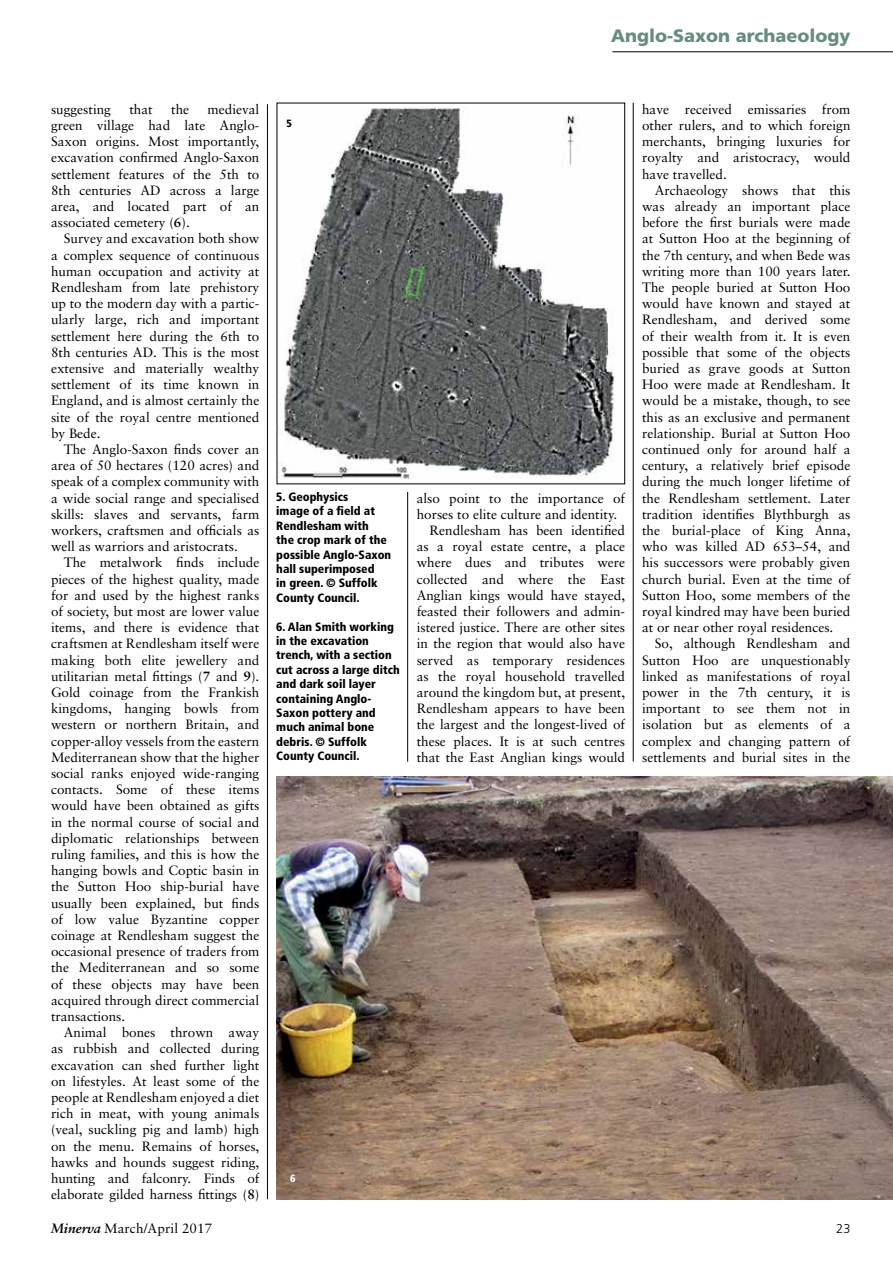
<style>
.page{position:relative;width:893px;height:1263px;background:#fff}
.page>*{position:absolute;margin:0;border:0;box-sizing:border-box;transform-origin:0 0}
.t1{font:900 18px "Frutiger LT Std";color:#678d81}
.t2{font:13.5px/16.2px "Sabon LT";color:#000;text-align:justify}
.t3{font:300 12.75px "Frutiger LT Std";color:#000}
.t4{font:900 condensed 12px/14.4px "Frutiger LT Std";color:#000}
.t5{font:900 condensed 10.5px "Frutiger LT Std";color:#fff}
.t6{font:900 condensed 10.5px "Frutiger LT Std";color:#000}
.s1{font-weight:700}
.s2{font-weight:700;font-style:italic}
</style>
<div class="page">
<hr style="left:267px;top:104px;width:1px;height:1095px;background:#000">
<hr style="left:407px;top:492px;width:1px;height:270px;background:#000">
<hr style="left:633px;top:103px;width:1px;height:659px;background:#000">
<hr style="left:612px;top:51px;width:281px;height:1px;background:#000">
<img style="left:279px;top:108px;width:336px;height:370px">
<img style="left:277px;top:776px;width:616px;height:423px">
<h1 class="t1" style="left:611px;top:24px;width:241px">Anglo-Saxon archaeology</h1>
<p class="t2" style="left:51px;top:101px;width:210px;text-indent:157px">medieval green village had late Anglo-Saxon origins. Most importantly, excavation confirmed Anglo-Saxon settlement features of the 5th to 8th centuries AD across a large area, and located part of an associated cemetery (<span class="s1">6</span>).</p>
<p class="t2" style="left:51px;top:230px;width:210px;text-indent:13px">Survey and excavation both show a complex sequence of continuous human occupation and activity at Rendlesham from late prehistory up to the modern day with a partic&shy;ularly large, rich and important settlement here during the 6th to 8th centuries AD. This is the most extensive and materially wealthy settlement of its time known in England, and is almost certainly the site of the royal centre mentioned by Bede.</p>
<p class="t2" style="left:51px;top:441px;width:210px;text-indent:13px">The Anglo-Saxon finds cover an area of 50 hectares (120 acres) and speak of a complex community with a wide social range and specialised skills: slaves and servants, farm workers, craftsmen and officials as well as warriors and aristocrats.</p>
<p class="t2" style="left:51px;top:554px;width:210px;text-indent:13px">The metalwork finds include pieces of the highest quality, made for and used by the highest ranks of society, but most are lower value items, and there is evidence that craftsmen at Rendlesham itself were making both elite jewellery and utilitarian metal fittings (<span class="s1">7</span> and <span class="s1">9</span>).<br>Gold coinage from the Frankish kingdoms, hanging bowls from western or northern Britain, and copper-alloy vessels from the eastern Mediterranean show that the higher social ranks enjoyed wide-ranging contacts. Some of these items would have been obtained as gifts in the normal course of social and diplomatic relationships between ruling families, and this is how the hanging bowls and Coptic basin in the Sutton Hoo ship-burial have usually been explained, but finds of low value Byzantine copper coinage at Rendlesham suggest the occasional presence of traders from the Mediterranean and so some of these objects may have been acquired through direct commercial transactions.</p>
<p class="t2" style="left:51px;top:1024px;width:210px;text-indent:13px">Animal bones thrown away as rubbish and collected during excavation can shed further light on lifestyles. At least some of the people at Rendlesham enjoyed a diet rich in meat, with young animals (veal, suckling pig and lamb) high on the menu. Remains of horses, hawks and hounds suggest riding, hunting and falconry. Finds of elaborate gilded harness fittings (<span class="s1">8</span>)</p>
<p class="t2" style="left:51px;top:101px;width:62px">suggesting</p>
<p class="t2" style="left:129px;top:101px;width:25px">that</p>
<p class="t2" style="left:171px;top:101px;width:19px">the</p>
<p class="t6" style="left:286px;top:117px;width:7px">5</p>
<p class="t4" style="left:276px;top:490px;width:116px">5. Geophysics<br>image of a field at<br>Rendlesham with<br>the crop mark of the possible Anglo-Saxon hall superimposed<br>in green. © Suffolk<br>County Council.</p>
<p class="t4" style="left:276px;top:619px;width:125px">6. Alan Smith working in the excavation trench, with a section cut across a large ditch and dark soil layer containing Anglo-<br>Saxon pottery and much animal bone debris. © Suffolk<br>County Council.</p>
<p class="t5" style="left:290px;top:1171px;width:7px">6</p>
<p class="t2" style="left:417px;top:490px;width:210px">also point to the importance of</p>
<p class="t2" style="left:417px;top:506px;width:202px">horses to elite culture and identity.</p>
<p class="t2" style="left:429px;top:522px;width:197px">Rendlesham has been identified</p>
<p class="t2" style="left:417px;top:538px;width:210px">as a royal estate centre, a place</p>
<p class="t2" style="left:417px;top:554px;width:210px">where dues and tributes were</p>
<p class="t2" style="left:417px;top:571px;width:210px">collected and where the East</p>
<p class="t2" style="left:417px;top:587px;width:210px">Anglian kings would have stayed,</p>
<p class="t2" style="left:417px;top:603px;width:210px">feasted their followers and admin-</p>
<p class="t2" style="left:417px;top:619px;width:210px">istered justice. There are other sites</p>
<p class="t2" style="left:417px;top:635px;width:210px">in the region that would also have</p>
<p class="t2" style="left:417px;top:652px;width:210px">served as temporary residences</p>
<p class="t2" style="left:417px;top:668px;width:210px">as the royal household travelled</p>
<p class="t2" style="left:417px;top:684px;width:210px">around the kingdom but, at present,</p>
<p class="t2" style="left:417px;top:700px;width:210px">Rendlesham appears to have been</p>
<p class="t2" style="left:417px;top:716px;width:210px">the largest and the longest-lived of</p>
<p class="t2" style="left:417px;top:733px;width:210px">these places. It is at such centres</p>
<p class="t2" style="left:417px;top:749px;width:210px">that the East Anglian kings would</p>
<p class="t2" style="left:642px;top:101px;width:210px">have received emissaries from other rulers, and to which foreign merchants, bringing luxuries for royalty and aristocracy, would have travelled.</p>
<p class="t2" style="left:642px;top:182px;width:210px;text-indent:13px">Archaeology shows that this was already an important place before the first burials were made at Sutton Hoo at the beginning of the 7th century, and when Bede was writing more than 100 years later.<br>The people buried at Sutton Hoo would have known and stayed at Rendlesham, and derived some of their wealth from it. It is even possible that some of the objects buried as grave goods at Sutton Hoo were made at Rendlesham. It would be a mistake, though, to see this as an exclusive and permanent relationship. Burial at Sutton Hoo continued only for around half a century, a relatively brief episode during the much longer lifetime of the Rendlesham settlement. Later tradition identifies Blythburgh as the burial-place of King Anna, who was killed AD 653–54, and his successors were probably given church burial. Even at the time of Sutton Hoo, some members of the royal kindred may have been buried at or near other royal residences.</p>
<p class="t2" style="left:642px;top:635px;width:210px;text-indent:13px">So, although Rendlesham and Sutton Hoo are unquestionably linked as manifestations of royal power in the 7th century, it is important to see them not in isolation but as elements of a complex and changing pattern of settlements and burial sites in the</p>
<p class="t2" style="left:51px;top:1220px;width:163px"><span class="s2">Minerva</span> March/April 2017</p>
<p class="t3" style="left:836px;top:1221px;width:16px">23</p>
</div>
